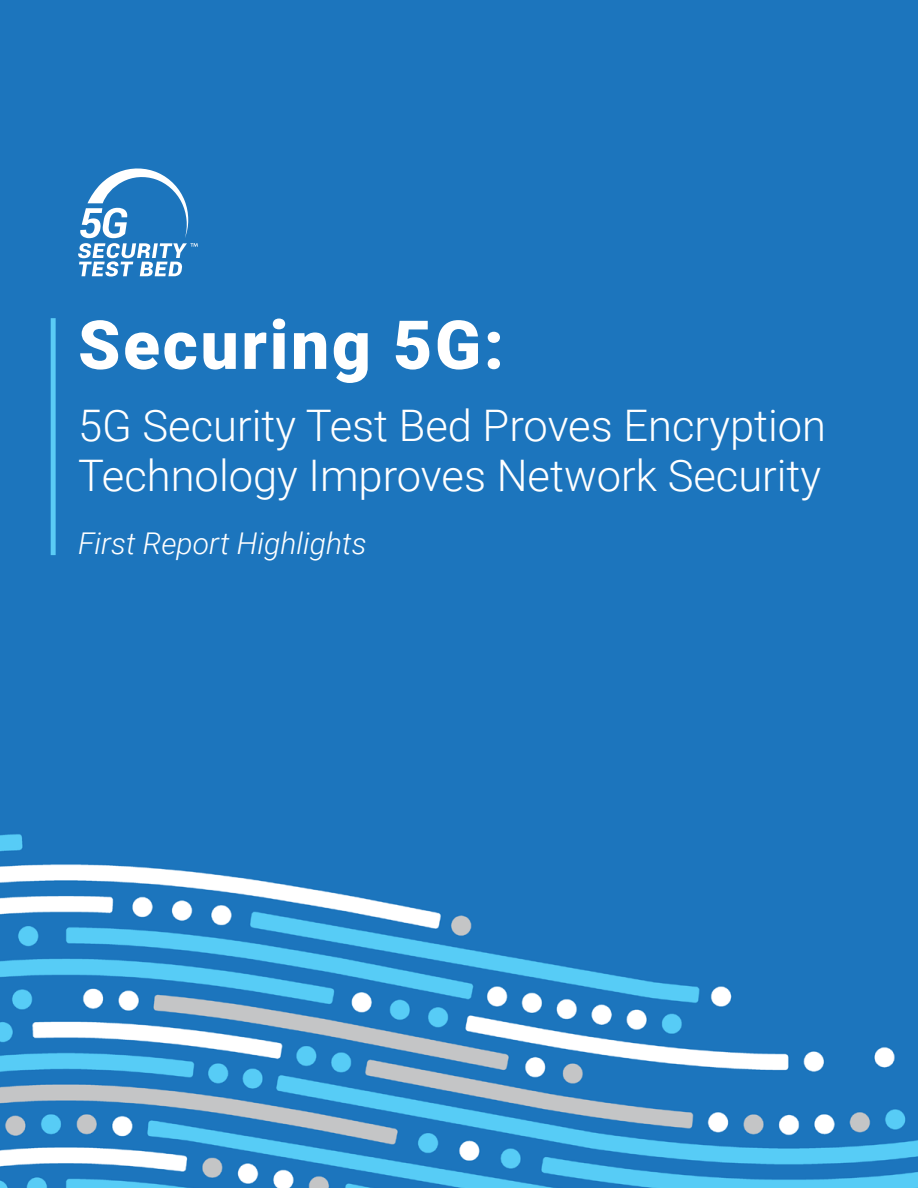
<style>
.page{position:relative;width:918px;height:1188px;background:#fff}
.page>*{position:absolute;margin:0;border:0;box-sizing:border-box;transform-origin:0 0}
.t1{font:900 67.65px "Roboto";letter-spacing:.04em;color:#fff}
.t2{font:300 43.5px/49.2px "Roboto";color:#fff}
.t3{font:italic 300 30px "Roboto";color:#fff}
</style>
<div class="page">
<img style="left:0;top:0;width:918px;height:1188px">
<svg style="left:78px;top:168px;width:120px;height:109px"></svg>
<div style="left:51px;top:318px;width:5px;height:237px;background:#5bcbf5"></div>
<h1 class="t1" style="left:78px;top:297px;width:427px">Securing 5G:</h1>
<p class="t2" style="left:78px;top:400px;width:750px">5G Security Test Bed Proves Encryption<br>Technology Improves Network Security</p>
<p class="t3" style="left:78px;top:522px;width:290px">First Report Highlights</p>
</div>
